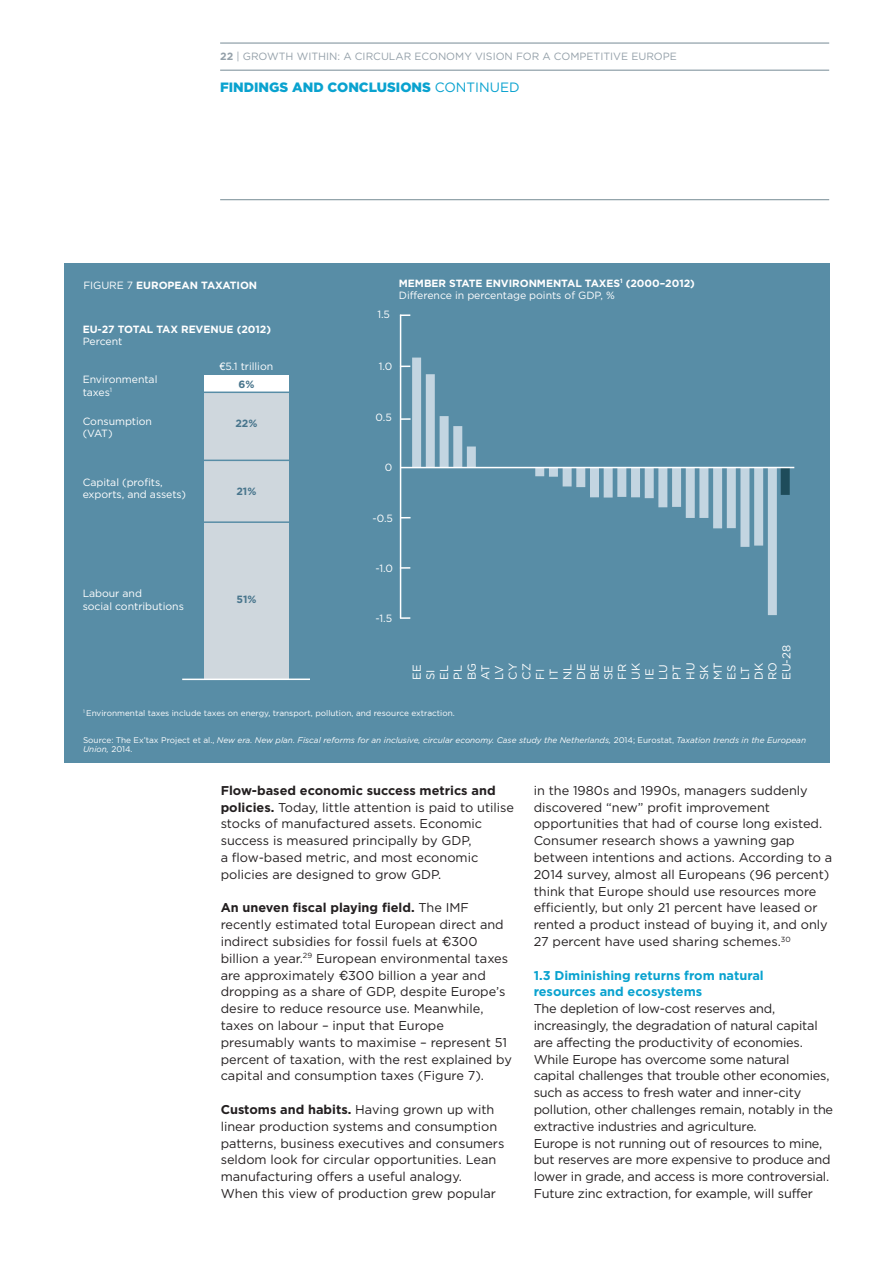
<style>
.page{position:relative;width:893px;height:1263px;background:#fff}
.page>*{position:absolute;margin:0;border:0;box-sizing:border-box;transform-origin:0 0}
.t1{font:900 13.5px "Gotham";color:#09a2cf}
.t2{font:12.75px/16.8px "Gotham";color:#231f20}
.t3{font:700 12.75px "Gotham";color:#09a2cf}
.t4{font:11.4px "Gotham";letter-spacing:-.005em;color:#fff}
.t5{font:10.5px "Gotham";letter-spacing:-.005em;color:#fff}
.t6{font:700 10.5px "Gotham";letter-spacing:-.005em;color:#fff}
.t7{font:10.5px "Gotham";color:#94a0a9}
.t8{font:700 10.5px "Gotham";color:#48758c}
.t9{font:italic 8.25px/9px "Gotham";color:#fff}
.t10{font:8.25px "Gotham";color:#fff}
.s1{font-weight:700}
.s2{font-weight:400}
.s3{font-family:"Helvetica Neue"}
.s4{font-style:normal}
.s5{font-family:"Helvetica"}
</style>
<div class="page">
<hr style="left:220px;top:199px;width:609px;height:1px;background:#768b95">
<hr style="left:220px;top:70px;width:609px;height:1px;background:#768b95">
<hr style="left:220px;top:43px;width:609px;height:1px;background:#768b95">
<div style="left:64px;top:264px;width:766px;height:499px;background:#588da6"></div>
<div style="left:204px;top:375px;width:85px;height:17px;background:#fff"></div>
<div style="left:204px;top:392px;width:85px;height:287px;background:#cfd7dd"></div>
<hr style="left:192px;top:460px;width:106px;height:1px;background:#588da6">
<hr style="left:196px;top:521px;width:106px;height:2px;background:#588da6">
<hr style="left:192px;top:391px;width:106px;height:2px;background:#588da6">
<hr style="left:400px;top:315px;width:1px;height:303px;background:#fff">
<svg style="left:401px;top:418px;width:10px;height:2px"></svg>
<svg style="left:401px;top:567px;width:9px;height:2px"></svg>
<svg style="left:400px;top:617px;width:10px;height:2px"></svg>
<div style="left:412px;top:358px;width:9px;height:109px;background:#c3d5e1"></div>
<div style="left:781px;top:468px;width:9px;height:27px;background:#1e4c5a"></div>
<div style="left:426px;top:374px;width:9px;height:93px;background:#c3d5e1"></div>
<div style="left:440px;top:416px;width:9px;height:51px;background:#c3d5e1"></div>
<div style="left:467px;top:446px;width:9px;height:21px;background:#c3d5e1"></div>
<div style="left:453px;top:426px;width:9px;height:41px;background:#c3d5e1"></div>
<div style="left:535px;top:467px;width:9px;height:9px;background:#c3d5e1"></div>
<div style="left:549px;top:467px;width:9px;height:10px;background:#c3d5e1"></div>
<div style="left:563px;top:467px;width:9px;height:19px;background:#c3d5e1"></div>
<div style="left:576px;top:467px;width:9px;height:20px;background:#c3d5e1"></div>
<div style="left:590px;top:467px;width:9px;height:30px;background:#c3d5e1"></div>
<div style="left:604px;top:467px;width:9px;height:30px;background:#c3d5e1"></div>
<div style="left:617px;top:467px;width:9px;height:30px;background:#c3d5e1"></div>
<div style="left:631px;top:467px;width:9px;height:30px;background:#c3d5e1"></div>
<div style="left:645px;top:467px;width:9px;height:31px;background:#c3d5e1"></div>
<div style="left:658px;top:467px;width:9px;height:40px;background:#c3d5e1"></div>
<div style="left:672px;top:467px;width:9px;height:40px;background:#c3d5e1"></div>
<div style="left:686px;top:467px;width:9px;height:51px;background:#c3d5e1"></div>
<div style="left:699px;top:467px;width:9px;height:51px;background:#c3d5e1"></div>
<div style="left:713px;top:467px;width:9px;height:61px;background:#c3d5e1"></div>
<div style="left:727px;top:467px;width:9px;height:61px;background:#c3d5e1"></div>
<div style="left:740px;top:467px;width:9px;height:80px;background:#c3d5e1"></div>
<div style="left:754px;top:467px;width:9px;height:79px;background:#c3d5e1"></div>
<div style="left:768px;top:467px;width:9px;height:148px;background:#c3d5e1"></div>
<hr style="left:401px;top:467px;width:393px;height:1px;background:#fff">
<hr style="left:182px;top:678px;width:128px;height:2px;background:#fff">
<svg style="left:400px;top:314px;width:10px;height:2px"></svg>
<p class="t7" style="left:220px;top:50px;width:458px"><span class="s1">22</span> | GROWTH WITHIN: A CIRCULAR ECONOMY VISION FOR A COMPETITIVE EUROPE</p>
<p class="t1" style="left:220px;top:79px;width:301px">FINDINGS AND CONCLUSIONS <span class="s2">CONTINUED</span></p>
<p class="t6" style="left:83px;top:279px;width:175px"><span class="s2">FIGURE 7</span> EUROPEAN TAXATION</p>
<p class="t6" style="left:83px;top:323px;width:190px">EU-27 TOTAL TAX REVENUE (2012)</p>
<p class="t5" style="left:83px;top:336px;width:41px">Percent</p>
<p class="t5" style="left:83px;top:373px;width:76px">Environmental</p>
<p class="t5" style="left:83px;top:386px;width:31px">taxes<sup>1</sup></p>
<p class="t5" style="left:83px;top:415px;width:71px">Consumption</p>
<p class="t5" style="left:83px;top:428px;width:31px">(VAT)</p>
<p class="t5" style="left:83px;top:476px;width:82px">Capital (profits,</p>
<p class="t5" style="left:83px;top:489px;width:105px">exports, and assets)</p>
<p class="t5" style="left:220px;top:361px;width:55px"><span class="s3">€</span>5.1 trillion</p>
<p class="t8" style="left:238px;top:378px;width:17px">6%</p>
<p class="t8" style="left:235px;top:418px;width:24px">22%</p>
<p class="t8" style="left:236px;top:485px;width:21px">21%</p>
<p class="t5" style="left:83px;top:587px;width:61px">Labour and</p>
<p class="t5" style="left:83px;top:600px;width:103px">social contributions</p>
<p class="t8" style="left:236px;top:593px;width:21px">51%</p>
<p class="t5" style="left:377px;top:309px;width:14px">1.5</p>
<p class="t6" style="left:399px;top:277px;width:298px">MEMBER STATE ENVIRONMENTAL TAXES<sup>1</sup> (2000–2012)</p>
<p class="t5" style="left:399px;top:290px;width:218px">Difference in percentage points of GDP, %</p>
<p class="t5" style="left:379px;top:361px;width:15px">1.0</p>
<p class="t5" style="left:376px;top:411px;width:18px">0.5</p>
<p class="t5" style="left:385px;top:462px;width:9px">0</p>
<p class="t5" style="left:372px;top:512px;width:22px">-0.5</p>
<p class="t5" style="left:376px;top:562px;width:19px">-1.0</p>
<p class="t5" style="left:376px;top:613px;width:18px">-1.5</p>
<p class="t4" style="left:780px;top:680px;width:36px;rotate:-90deg">EU-28</p>
<p class="t4" style="left:411px;top:680px;width:17px;rotate:-90deg">EE</p>
<p class="t4" style="left:424px;top:680px;width:12px;rotate:-90deg">SI</p>
<p class="t4" style="left:438px;top:680px;width:16px;rotate:-90deg">EL</p>
<p class="t4" style="left:452px;top:680px;width:16px;rotate:-90deg">PL</p>
<p class="t4" style="left:465px;top:680px;width:19px;rotate:-90deg">BG</p>
<p class="t4" style="left:479px;top:680px;width:17px;rotate:-90deg">AT</p>
<p class="t4" style="left:493px;top:680px;width:16px;rotate:-90deg">LV</p>
<p class="t4" style="left:506px;top:680px;width:18px;rotate:-90deg">CY</p>
<p class="t4" style="left:520px;top:680px;width:18px;rotate:-90deg">CZ</p>
<p class="t4" style="left:534px;top:680px;width:12px;rotate:-90deg">FI</p>
<p class="t4" style="left:547px;top:680px;width:12px;rotate:-90deg">IT</p>
<p class="t4" style="left:561px;top:680px;width:18px;rotate:-90deg">NL</p>
<p class="t4" style="left:575px;top:680px;width:18px;rotate:-90deg">DE</p>
<p class="t4" style="left:588px;top:680px;width:17px;rotate:-90deg">BE</p>
<p class="t4" style="left:602px;top:680px;width:16px;rotate:-90deg">SE</p>
<p class="t4" style="left:616px;top:680px;width:17px;rotate:-90deg">FR</p>
<p class="t4" style="left:629px;top:680px;width:18px;rotate:-90deg">UK</p>
<p class="t4" style="left:643px;top:680px;width:12px;rotate:-90deg">IE</p>
<p class="t4" style="left:657px;top:680px;width:17px;rotate:-90deg">LU</p>
<p class="t4" style="left:670px;top:680px;width:16px;rotate:-90deg">PT</p>
<p class="t4" style="left:684px;top:680px;width:19px;rotate:-90deg">HU</p>
<p class="t4" style="left:698px;top:680px;width:17px;rotate:-90deg">SK</p>
<p class="t4" style="left:712px;top:680px;width:19px;rotate:-90deg">MT</p>
<p class="t4" style="left:725px;top:680px;width:16px;rotate:-90deg">ES</p>
<p class="t4" style="left:739px;top:680px;width:15px;rotate:-90deg">LT</p>
<p class="t4" style="left:753px;top:680px;width:19px;rotate:-90deg">DK</p>
<p class="t4" style="left:766px;top:680px;width:19px;rotate:-90deg">RO</p>
<p class="t10" style="left:83px;top:709px;width:373px"><sup>1</sup> Environmental taxes include taxes on energy, transport, pollution, and resource extraction.</p>
<p class="t9" style="left:83px;top:736px;width:725px"><span class="s4">Source: The Ex’tax Project et al.,</span> New era. New plan. Fiscal reforms for an inclusive, circular economy. Case study the Netherlands, <span class="s4">2014; Eurostat,</span> Taxation trends in the European<br>Union, <span class="s4">2014</span>.</p>
<p class="t2" style="left:221px;top:781px;width:295px"><span class="s1">Flow-based economic success metrics and policies.</span> Today, little attention is paid to utilise stocks of manufactured assets. Economic success is measured principally by GDP,<br>a flow-based metric, and most economic policies are designed to grow GDP.</p>
<p class="t2" style="left:221px;top:899px;width:293px"><span class="s1">An uneven fiscal playing field.</span> The IMF recently estimated total European direct and indirect subsidies for fossil fuels at <span class="s5">€</span>300 billion a year.<sup>29</sup> European environmental taxes are approximately <span class="s5">€</span>300 billion a year and dropping as a share of GDP, despite Europe’s desire to reduce resource use. Meanwhile, taxes on labour – input that Europe presumably wants to maximise – represent 51 percent of taxation, with the rest explained by capital and consumption taxes (Figure 7).</p>
<p class="t2" style="left:221px;top:1101px;width:285px"><span class="s1">Customs and habits.</span> Having grown up with linear production systems and consumption patterns, business executives and consumers seldom look for circular opportunities. Lean manufacturing offers a useful analogy.<br>When this view of production grew popular</p>
<p class="t2" style="left:534px;top:782px;width:290px">in the 1980s and 1990s, managers suddenly discovered “new” profit improvement opportunities that had of course long existed.</p>
<p class="t2" style="left:534px;top:832px;width:300px">Consumer research shows a yawning gap between intentions and actions. According to a 2014 survey, almost all Europeans (96 percent) think that Europe should use resources more efficiently, but only 21 percent have leased or rented a product instead of buying it, and only 27 percent have used sharing schemes.<sup>30</sup></p>
<p class="t3" style="left:534px;top:968px;width:232px">1.3 Diminishing returns from natural</p>
<p class="t3" style="left:534px;top:984px;width:170px">resources and ecosystems</p>
<p class="t2" style="left:534px;top:1000px;width:301px">The depletion of low-cost reserves and, increasingly, the degradation of natural capital are affecting the productivity of economies.<br>While Europe has overcome some natural capital challenges that trouble other economies, such as access to fresh water and inner-city pollution, other challenges remain, notably in the extractive industries and agriculture.</p>
<p class="t2" style="left:534px;top:1134px;width:298px">Europe is not running out of resources to mine, but reserves are more expensive to produce and lower in grade, and access is more controversial.<br>Future zinc extraction, for example, will suffer</p>
</div>
